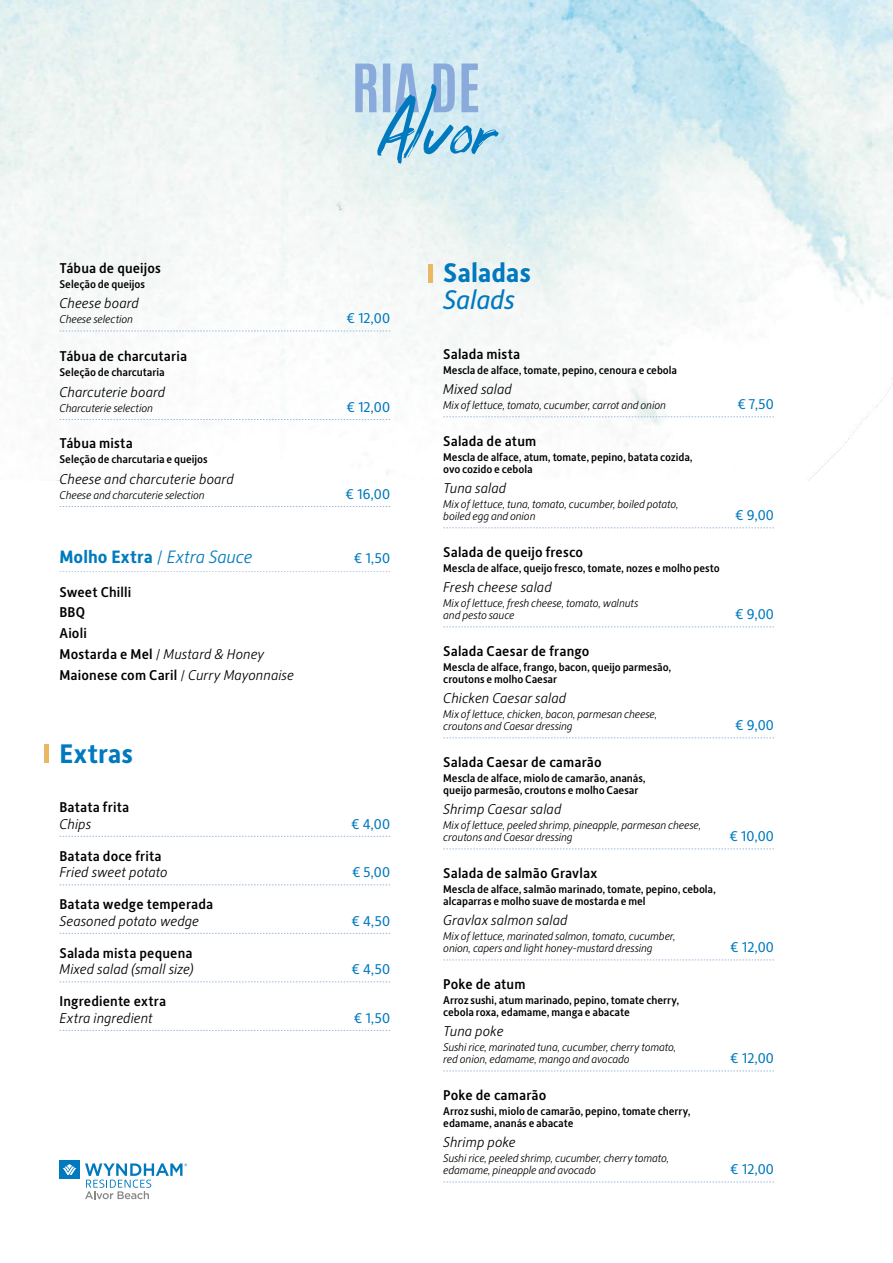
<style>
.page{position:relative;width:893px;height:1263px;background:#fff}
.page>*{position:absolute;margin:0;border:0;box-sizing:border-box;transform-origin:0 0}
.t1{font:700 27px "Alber New";color:#0079bf}
.t2{font:italic 27px "Alber New";letter-spacing:-.005em;color:#0079bf}
.t3{font:700 18px "Alber New";color:#0079bf}
.t4{font:500 14.25px/20.7px "Alber New";letter-spacing:.01em;color:#000}
.t5{font:italic 300 14.25px "Alber New";letter-spacing:.005em;color:#000}
.t6{font:14.25px "Alber New";letter-spacing:.01em;color:#0079bf}
.t7{font:italic 300 11.25px/12px "Alber New";letter-spacing:-.01em;color:#000}
.t8{font:500 11.25px/12px "Alber New";letter-spacing:-.005em;color:#000}
.s1{font-weight:300}
.s2{font-weight:300;font-style:italic}
</style>
<div class="page">
<img style="left:0;top:0;width:893px;height:480px">
<div style="left:60px;top:1160px;width:20px;height:19px;background:#0079bf"></div>
<svg style="left:63px;top:1164px;width:13px;height:11px"></svg>
<svg style="left:85px;top:1163px;width:102px;height:36px"></svg>
<svg style="left:355px;top:64px;width:143px;height:100px;background:#a9cee5"></svg>
<div style="left:44px;top:745px;width:5px;height:18px;background:#e9b861"></div>
<svg style="left:60px;top:836px;width:330px;height:1px"></svg>
<svg style="left:60px;top:884px;width:330px;height:1px"></svg>
<svg style="left:60px;top:933px;width:330px;height:1px"></svg>
<svg style="left:60px;top:982px;width:330px;height:1px"></svg>
<svg style="left:60px;top:1030px;width:330px;height:1px"></svg>
<svg style="left:443px;top:416px;width:331px;height:1px"></svg>
<svg style="left:443px;top:528px;width:331px;height:1px"></svg>
<svg style="left:443px;top:627px;width:331px;height:1px"></svg>
<svg style="left:443px;top:738px;width:331px;height:1px"></svg>
<svg style="left:443px;top:849px;width:331px;height:1px"></svg>
<svg style="left:443px;top:960px;width:331px;height:1px"></svg>
<svg style="left:443px;top:1071px;width:331px;height:1px"></svg>
<svg style="left:443px;top:1182px;width:331px;height:1px"></svg>
<div style="left:428px;top:264px;width:5px;height:18px;background:#e9b861"></div>
<svg style="left:60px;top:331px;width:330px;height:1px"></svg>
<svg style="left:60px;top:419px;width:330px;height:1px"></svg>
<svg style="left:60px;top:506px;width:330px;height:1px"></svg>
<svg style="left:60px;top:571px;width:330px;height:1px"></svg>
<p class="t4" style="left:60px;top:257px;width:103px">Tábua de queijos</p>
<p class="t8" style="left:60px;top:277px;width:87px">Seleção de queijos</p>
<p class="t5" style="left:60px;top:294px;width:81px">Cheese board</p>
<p class="t7" style="left:60px;top:313px;width:75px">Cheese selection</p>
<p class="t6" style="left:346px;top:309px;width:45px">€ 12,00</p>
<p class="t4" style="left:60px;top:345px;width:129px">Tábua de charcutaria</p>
<p class="t8" style="left:60px;top:366px;width:107px">Seleção de charcutaria</p>
<p class="t5" style="left:60px;top:383px;width:107px">Charcuterie board</p>
<p class="t7" style="left:60px;top:402px;width:95px">Charcuterie selection</p>
<p class="t6" style="left:347px;top:398px;width:45px">€ 12,00</p>
<p class="t4" style="left:60px;top:432px;width:75px">Tábua mista</p>
<p class="t8" style="left:60px;top:453px;width:150px">Seleção de charcutaria e queijos</p>
<p class="t5" style="left:60px;top:470px;width:176px">Cheese and charcuterie board</p>
<p class="t7" style="left:60px;top:489px;width:147px">Cheese and charcuterie selection</p>
<p class="t6" style="left:346px;top:485px;width:46px">€ 16,00</p>
<h2 class="t3" style="left:60px;top:545px;width:194px">Molho Extra <span class="s1">/</span> <span class="s2">Extra Sauce</span></h2>
<p class="t6" style="left:354px;top:549px;width:38px">€ 1,50</p>
<p class="t4" style="left:60px;top:581px;width:236px">Sweet Chilli<br>BBQ<br>Aioli<br>Mostarda e Mel <span class="s1">/</span> <span class="s2">Mustard &amp; Honey<br></span>Maionese com Caril <span class="s1">/</span> <span class="s2">Curry Mayonnaise</span></p>
<h1 class="t1" style="left:60px;top:736px;width:75px">Extras</h1>
<p class="t4" style="left:60px;top:796px;width:71px">Batata frita</p>
<p class="t5" style="left:60px;top:814px;width:33px">Chips</p>
<p class="t6" style="left:351px;top:814px;width:40px">€ 4,00</p>
<p class="t4" style="left:60px;top:845px;width:104px">Batata doce frita</p>
<p class="t5" style="left:60px;top:863px;width:110px">Fried sweet potato</p>
<p class="t6" style="left:352px;top:863px;width:40px">€ 5,00</p>
<p class="t4" style="left:60px;top:893px;width:155px">Batata wedge temperada</p>
<p class="t5" style="left:60px;top:911px;width:141px">Seasoned potato wedge</p>
<p class="t6" style="left:352px;top:911px;width:40px">€ 4,50</p>
<p class="t4" style="left:60px;top:942px;width:135px">Salada mista pequena</p>
<p class="t5" style="left:60px;top:960px;width:136px">Mixed salad (small size)</p>
<p class="t6" style="left:352px;top:960px;width:40px">€ 4,50</p>
<p class="t4" style="left:60px;top:990px;width:108px">Ingrediente extra</p>
<p class="t5" style="left:60px;top:1008px;width:95px">Extra ingredient</p>
<p class="t6" style="left:354px;top:1008px;width:38px">€ 1,50</p>
<h1 class="t1" style="left:443px;top:255px;width:89px">Saladas</h1>
<h1 class="t2" style="left:443px;top:282px;width:73px">Salads</h1>
<p class="t4" style="left:443px;top:343px;width:78px">Salada mista</p>
<p class="t8" style="left:443px;top:363px;width:235px">Mescla de alface, tomate, pepino, cenoura e cebola</p>
<p class="t5" style="left:443px;top:380px;width:70px">Mixed salad</p>
<p class="t7" style="left:443px;top:399px;width:224px">Mix of lettuce, tomato, cucumber, carrot and onion</p>
<p class="t6" style="left:737px;top:395px;width:38px">€ 7,50</p>
<p class="t4" style="left:443px;top:430px;width:95px">Salada de atum</p>
<p class="t8" style="left:443px;top:450px;width:251px">Mescla de alface, atum, tomate, pepino, batata cozida, ovo cozido e cebola</p>
<p class="t5" style="left:443px;top:479px;width:64px">Tuna salad</p>
<p class="t7" style="left:443px;top:498px;width:237px">Mix of lettuce, tuna, tomato, cucumber, boiled potato, boiled egg and onion</p>
<p class="t6" style="left:735px;top:506px;width:40px">€ 9,00</p>
<p class="t4" style="left:443px;top:541px;width:141px">Salada de queijo fresco</p>
<p class="t8" style="left:443px;top:561px;width:278px">Mescla de alface, queijo fresco, tomate, nozes e molho pesto</p>
<p class="t5" style="left:443px;top:578px;width:110px">Fresh cheese salad</p>
<p class="t7" style="left:443px;top:597px;width:197px">Mix of lettuce, fresh cheese, tomato, walnuts and pesto sauce</p>
<p class="t6" style="left:735px;top:605px;width:40px">€ 9,00</p>
<p class="t4" style="left:443px;top:640px;width:148px">Salada Caesar de frango</p>
<p class="t8" style="left:443px;top:660px;width:230px">Mescla de alface, frango, bacon, queijo parmesão, croutons e molho Caesar</p>
<p class="t5" style="left:443px;top:689px;width:124px">Chicken Caesar salad</p>
<p class="t7" style="left:443px;top:708px;width:215px">Mix of lettuce, chicken, bacon, parmesan cheese, croutons and Caesar dressing</p>
<p class="t6" style="left:735px;top:716px;width:40px">€ 9,00</p>
<p class="t4" style="left:443px;top:751px;width:160px">Salada Caesar de camarão</p>
<p class="t8" style="left:443px;top:771px;width:204px">Mescla de alface, miolo de camarão, ananás, queijo parmesão, croutons e molho Caesar</p>
<p class="t5" style="left:443px;top:800px;width:120px">Shrimp Caesar salad</p>
<p class="t7" style="left:443px;top:819px;width:259px">Mix of lettuce, peeled shrimp, pineapple, parmesan cheese, croutons and Caesar dressing</p>
<p class="t6" style="left:729px;top:827px;width:46px">€ 10,00</p>
<p class="t4" style="left:443px;top:862px;width:155px">Salada de salmão Gravlax</p>
<p class="t8" style="left:443px;top:882px;width:274px">Mescla de alface, salmão marinado, tomate, pepino, cebola, alcaparras e molho suave de mostarda e mel</p>
<p class="t5" style="left:443px;top:911px;width:126px">Gravlax salmon salad</p>
<p class="t7" style="left:443px;top:930px;width:234px">Mix of lettuce, marinated salmon, tomato, cucumber, onion, capers and light honey-mustard dressing</p>
<p class="t6" style="left:730px;top:938px;width:45px">€ 12,00</p>
<p class="t4" style="left:443px;top:973px;width:84px">Poke de atum</p>
<p class="t8" style="left:443px;top:993px;width:238px">Arroz sushi, atum marinado, pepino, tomate cherry, cebola roxa, edamame, manga e abacate</p>
<p class="t5" style="left:443px;top:1022px;width:62px">Tuna poke</p>
<p class="t7" style="left:443px;top:1041px;width:235px">Sushi rice, marinated tuna, cucumber, cherry tomato, red onion, edamame, mango and avocado</p>
<p class="t6" style="left:730px;top:1049px;width:45px">€ 12,00</p>
<p class="t4" style="left:443px;top:1084px;width:105px">Poke de camarão</p>
<p class="t8" style="left:443px;top:1104px;width:249px">Arroz sushi, miolo de camarão, pepino, tomate cherry, edamame, ananás e abacate</p>
<p class="t5" style="left:443px;top:1133px;width:74px">Shrimp poke</p>
<p class="t7" style="left:443px;top:1152px;width:228px">Sushi rice, peeled shrimp, cucumber, cherry tomato, edamame, pineapple and avocado</p>
<p class="t6" style="left:730px;top:1160px;width:45px">€ 12,00</p>
</div>
